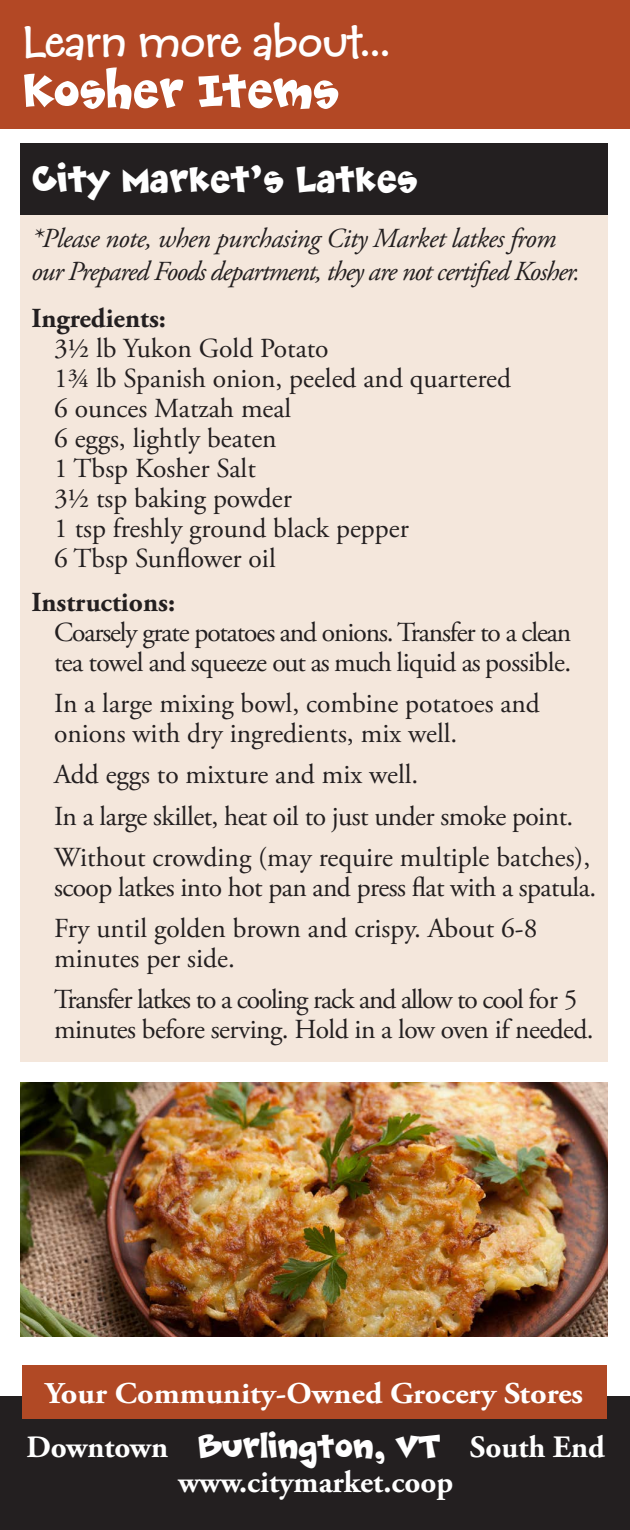
<style>
.page{position:relative;width:630px;height:1530px;background:#fff}
.page>*{position:absolute;margin:0;border:0;box-sizing:border-box;transform-origin:0 0}
.RC_-_Header_on_Red{font:57.5px "ORP";color:#fff}
.RC_-_Header_on_Red-2{font:50px "Winooski";color:#fff}
.RC_-_Recipe_Header{font:45px "ORP";color:#fff}
.t1{font:700 31px "Adobe Garamond Pro";color:#fff}
.t2{font:700 30.25px "Adobe Garamond Pro";color:#fff;scale:1.07 1}
.RC_-_Recipe_Body__No{font:27.5px/30px "Adobe Garamond Pro";letter-spacing:-.02em;color:#231f20}
.RC_-_Ingredient_List{font:27.5px "Adobe Garamond Pro";color:#231f20}
.RC_-_Recipe_Body__No-2{font:27.5px/30px "Adobe Garamond Pro";color:#231f20}
.RC_-_Recipe__Italics{font:italic 27.5px/33px "Adobe Garamond Pro";letter-spacing:-.035em;color:#231f20}
.RC_-_Recipe_Body__No-3{font:27.5px/30px "Adobe Garamond Pro";letter-spacing:-.04em;color:#231f20}
.RC_-_Recipe_Body__Bo{font:700 27.5px "Adobe Garamond Pro";color:#231f20}
.s1{font-family:"ORP";font-weight:400;font-size:40.25px}
</style>
<div class="page">
<div style="left:20px;top:187px;width:588px;height:875px;background:#f4e7dc"></div>
<div style="left:0;top:0;width:630px;height:128px;background:#b34825"></div>
<img style="left:20px;top:1083px;width:588px;height:254px">
<div style="left:20px;top:143px;width:588px;height:71px;background:#231f20"></div>
<div style="left:0;top:1397px;width:630px;height:133px;background:#231f20"></div>
<div style="left:22px;top:1366px;width:584px;height:53px;background:#b14925"></div>
<p class="RC_-_Header_on_Red-2" style="left:23px;top:12px;width:369px">Learn more about...</p>
<p class="RC_-_Header_on_Red" style="left:23px;top:62px;width:318px">Kosher Items</p>
<p class="RC_-_Recipe_Header" style="left:32px;top:157px;width:388px">City Market’s Latkes</p>
<p class="RC_-_Recipe__Italics" style="left:32px;top:222px;width:550px">*Please note, when purchasing City Market latkes from our Prepared Foods department, they are not certified Kosher.</p>
<p class="RC_-_Recipe_Body__Bo" style="left:32px;top:302px;width:136px">Ingredients:</p>
<p class="RC_-_Ingredient_List" style="left:54px;top:331px;width:276px">3½ lb Yukon Gold Potato</p>
<p class="RC_-_Ingredient_List" style="left:54px;top:361px;width:459px">1¾ lb Spanish onion, peeled and quartered</p>
<p class="RC_-_Ingredient_List" style="left:54px;top:391px;width:239px">6 ounces Matzah meal</p>
<p class="RC_-_Ingredient_List" style="left:54px;top:421px;width:224px">6 eggs, lightly beaten</p>
<p class="RC_-_Ingredient_List" style="left:54px;top:451px;width:203px">1 Tbsp Kosher Salt</p>
<p class="RC_-_Ingredient_List" style="left:54px;top:481px;width:239px">3½ tsp baking powder</p>
<p class="RC_-_Ingredient_List" style="left:54px;top:511px;width:356px">1 tsp freshly ground black pepper</p>
<p class="RC_-_Ingredient_List" style="left:54px;top:541px;width:223px">6 Tbsp Sunflower oil</p>
<p class="RC_-_Recipe_Body__Bo" style="left:32px;top:586px;width:145px">Instructions:</p>
<p class="RC_-_Recipe_Body__No-3" style="left:54px;top:618px;width:519px">Coarsely grate potatoes and onions. Transfer to a clean tea towel and squeeze out as much liquid as possible.</p>
<p class="RC_-_Recipe_Body__No-2" style="left:54px;top:689px;width:487px">In a large mixing bowl, combine potatoes and onions with dry ingredients, mix well.</p>
<p class="RC_-_Recipe_Body__No-2" style="left:54px;top:761px;width:366px">Add eggs to mixture and mix well.</p>
<p class="RC_-_Recipe_Body__No" style="left:54px;top:802px;width:521px">In a large skillet, heat oil to just under smoke point.</p>
<p class="RC_-_Recipe_Body__No" style="left:54px;top:843px;width:544px">Without crowding (may require multiple batches), scoop latkes into hot pan and press flat with a spatula.</p>
<p class="RC_-_Recipe_Body__No-2" style="left:54px;top:914px;width:485px">Fry until golden brown and crispy. About 6-8 minutes per side.</p>
<p class="RC_-_Recipe_Body__No" style="left:54px;top:986px;width:541px">Transfer latkes to a cooling rack and allow to cool for 5 minutes before serving. Hold in a low oven if needed.</p>
<p class="t2" style="left:45px;top:1376px;width:504px">Your Community-Owned Grocery Stores</p>
<p class="t1" style="left:26px;top:1429px;width:580px">Downtown <span class="s1">Burlington, VT</span> South End</p>
<p class="t1" style="left:178px;top:1464px;width:277px">www.citymarket.coop</p>
</div>
